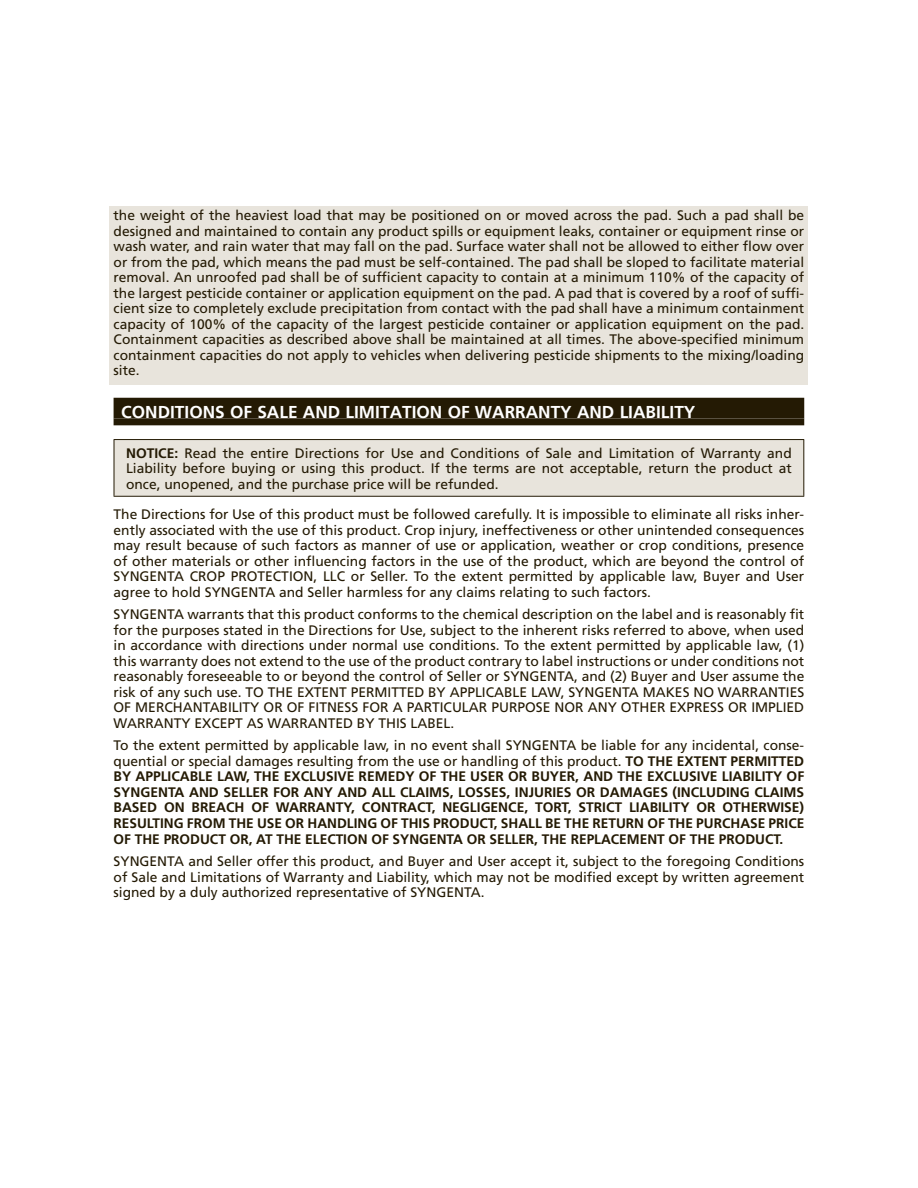
<style>
.page{position:relative;width:918px;height:1188px;background:#fff}
.page>*{position:absolute;margin:0;border:0;box-sizing:border-box;transform-origin:0 0}
.t1{font:700 17.25px "Frutiger LT Std";color:#fff}
.t2{font:13.8px/15.6px "Frutiger LT Std";color:#241a04;text-align:justify}
.t3{font:700 13.8px/15.5px "Frutiger LT Std";color:#241a04;text-align:justify}
.s1{font-weight:700}
.s2{font-weight:400}
</style>
<div class="page">
<div style="left:110px;top:206px;width:698px;height:179px;background:#e8e4dc"></div>
<div style="left:114px;top:398px;width:690px;height:20px;background:#241a04"></div>
<div style="left:114px;top:418px;width:690px;height:7px;background:#241a04"></div>
<div style="left:114px;top:440px;width:690px;height:56px;background:#e8e4dc"></div>
<hr style="left:114px;top:439px;width:690px;height:1px;background:#241a04">
<hr style="left:114px;top:440px;width:1px;height:56px;background:#241a04">
<hr style="left:803px;top:440px;width:1px;height:56px;background:#241a04">
<hr style="left:114px;top:496px;width:690px;height:1px;background:#241a04">
<p class="t2" style="left:114px;top:208px;width:692px">the weight of the heaviest load that may be positioned on or moved across the pad. Such a pad shall be designed and maintained to contain any product spills or equipment leaks, container or equipment rinse or wash water, and rain water that may fall on the pad. Surface water shall not be allowed to either flow over or from the pad, which means the pad must be self-contained. The pad shall be sloped to facilitate material removal. An unroofed pad shall be of sufficient capacity to contain at a minimum 110% of the capacity of the largest pesticide container or application equipment on the pad. A pad that is covered by a roof of suffi&shy;cient size to completely exclude precipitation from contact with the pad shall have a minimum containment capacity of 100% of the capacity of the largest pesticide container or application equipment on the pad.<br>Containment capacities as described above shall be maintained at all times. The above-specified minimum containment capacities do not apply to vehicles when delivering pesticide shipments to the mixing/loading site.</p>
<p class="t1" style="left:121px;top:404px;width:576px">CONDITIONS OF SALE AND LIMITATION OF WARRANTY AND LIABILITY</p>
<p class="t2" style="left:126px;top:445px;width:667px"><span class="s1">NOTICE:</span> Read the entire Directions for Use and Conditions of Sale and Limitation of Warranty and Liability before buying or using this product. If the terms are not acceptable, return the product at once, unopened, and the purchase price will be refunded.</p>
<p class="t2" style="left:114px;top:507px;width:692px">The Directions for Use of this product must be followed carefully. It is impossible to eliminate all risks inher&shy;ently associated with the use of this product. Crop injury, ineffectiveness or other unintended consequences may result because of such factors as manner of use or application, weather or crop conditions, presence of other materials or other influencing factors in the use of the product, which are beyond the control of SYNGENTA CROP PROTECTION, LLC or Seller. To the extent permitted by applicable law, Buyer and User agree to hold SYNGENTA and Seller harmless for any claims relating to such factors.</p>
<p class="t2" style="left:114px;top:607px;width:692px">SYNGENTA warrants that this product conforms to the chemical description on the label and is reasonably fit for the purposes stated in the Directions for Use, subject to the inherent risks referred to above, when used in accordance with directions under normal use conditions. To the extent permitted by applicable law, (1) this warranty does not extend to the use of the product contrary to label instructions or under conditions not reasonably foreseeable to or beyond the control of Seller or SYNGENTA, and (2) Buyer and User assume the risk of any such use. TO THE EXTENT PERMITTED BY APPLICABLE LAW, SYNGENTA MAKES NO WARRANTIES OF MERCHANTABILITY OR OF FITNESS FOR A PARTICULAR PURPOSE NOR ANY OTHER EXPRESS OR IMPLIED WARRANTY EXCEPT AS WARRANTED BY THIS LABEL.</p>
<p class="t3" style="left:114px;top:738px;width:692px"><span class="s2">To the extent permitted by applicable law, in no event shall SYNGENTA be liable for any incidental, conse&shy;quential or special damages resulting from the use or handling of this product.</span> TO THE EXTENT PERMITTED BY APPLICABLE LAW, THE EXCLUSIVE REMEDY OF THE USER OR BUYER, AND THE EXCLUSIVE LIABILITY OF SYNGENTA AND SELLER FOR ANY AND ALL CLAIMS, LOSSES, INJURIES OR DAMAGES (INCLUDING CLAIMS BASED ON BREACH OF WARRANTY, CONTRACT, NEGLIGENCE, TORT, STRICT LIABILITY OR OTHERWISE)<br>RESULTING FROM THE USE OR HANDLING OF THIS PRODUCT, SHALL BE THE RETURN OF THE PURCHASE PRICE OF THE PRODUCT OR, AT THE ELECTION OF SYNGENTA OR SELLER, THE REPLACEMENT OF THE PRODUCT.</p>
<p class="t2" style="left:114px;top:854px;width:692px">SYNGENTA and Seller offer this product, and Buyer and User accept it, subject to the foregoing Conditions of Sale and Limitations of Warranty and Liability, which may not be modified except by written agreement signed by a duly authorized representative of SYNGENTA.</p>
</div>
